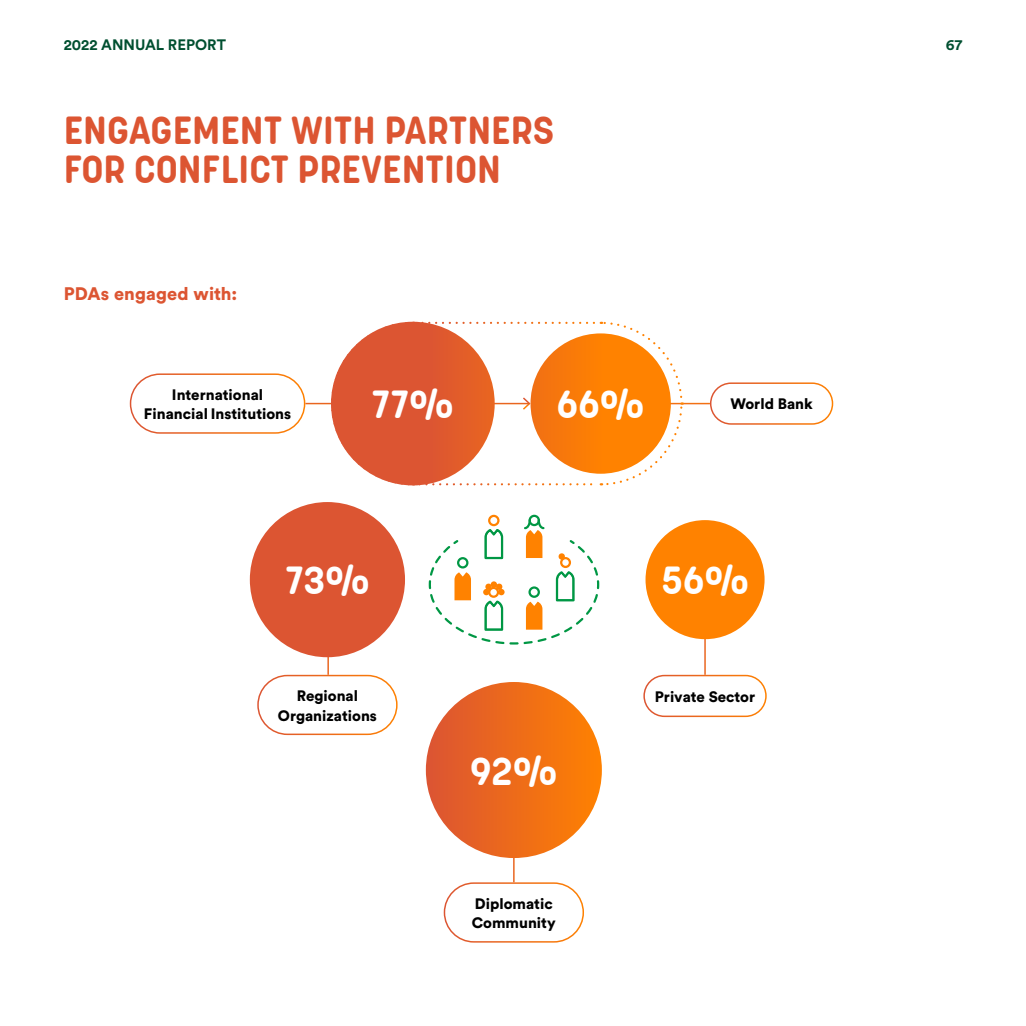
<style>
.page{position:relative;width:1026px;height:1026px;background:#fff}
.page>*{position:absolute;margin:0;border:0;box-sizing:border-box;transform-origin:0 0}
.t1{font:700 39px/39px "Korolev Rounded";color:#dc5532}
.t2{font:700 39px "Korolev Rounded";color:#fff}
.t3{font:900 18px "Circular Std";letter-spacing:.01em;color:#dc5532}
.t4{font:900 15px/19.5px "Circular Std";color:#000;text-align:center}
.t5{font:700 15px "Circular Std";color:#004f30}
</style>
<div class="page">
<div style="left:646px;top:520px;width:119px;height:119px;background:#ff8200;border-radius:60px"></div>
<div style="left:426px;top:682px;width:176px;height:176px;background:linear-gradient(to right,#db5433,#fe8203);border-radius:88px"></div>
<svg style="left:330px;top:321px;width:354px;height:165px"></svg>
<div style="left:250px;top:502px;width:155px;height:155px;background:#dc5532;border-radius:78px"></div>
<div style="left:444px;top:882px;width:140px;height:61px;border:2px solid #fff;border-radius:29px"></div>
<div style="left:710px;top:382px;width:123px;height:43px;border:2px solid #fff;border-radius:20px"></div>
<div style="left:643px;top:675px;width:124px;height:42px;border:2px solid #fff;border-radius:20px"></div>
<div style="left:257px;top:675px;width:141px;height:60px;border:2px solid #fff;border-radius:29px"></div>
<div style="left:130px;top:373px;width:175px;height:61px;border:2px solid #fff;border-radius:29px"></div>
<div style="left:488px;top:515px;width:12px;height:11px;border:2px solid #ff8200;border-radius:50%"></div>
<div style="left:529px;top:515px;width:11px;height:11px;border:2px solid #009744;border-radius:50%"></div>
<svg style="left:428px;top:518px;width:172px;height:127px"></svg>
<p class="t5" style="left:64px;top:35px;width:164px">2022 ANNUAL REPORT</p>
<p class="t5" style="left:946px;top:35px;width:18px">67</p>
<h1 class="t1" style="left:64px;top:111px;width:492px">ENGAGEMENT WITH PARTNERS<br>FOR CONFLICT PREVENTION</h1>
<p class="t3" style="left:64px;top:281px;width:175px">PDAs engaged with:</p>
<p class="t4" style="left:144px;top:385px;width:149px">International<br>Financial Institutions</p>
<h1 class="t2" style="left:372px;top:381px;width:84px">77%</h1>
<h1 class="t2" style="left:557px;top:381px;width:89px">66%</h1>
<p class="t4" style="left:730px;top:394px;width:84px">World Bank</p>
<h1 class="t2" style="left:285px;top:557px;width:86px">73%</h1>
<h1 class="t2" style="left:661px;top:557px;width:90px">56%</h1>
<p class="t4" style="left:297px;top:686px;width:63px">Regional</p>
<p class="t4" style="left:655px;top:687px;width:102px">Private Sector</p>
<p class="t4" style="left:278px;top:705px;width:101px">Organizations</p>
<h1 class="t2" style="left:470px;top:747px;width:89px">92%</h1>
<p class="t4" style="left:472px;top:893px;width:86px;text-align:left">Diplomatic<br>Community</p>
</div>
